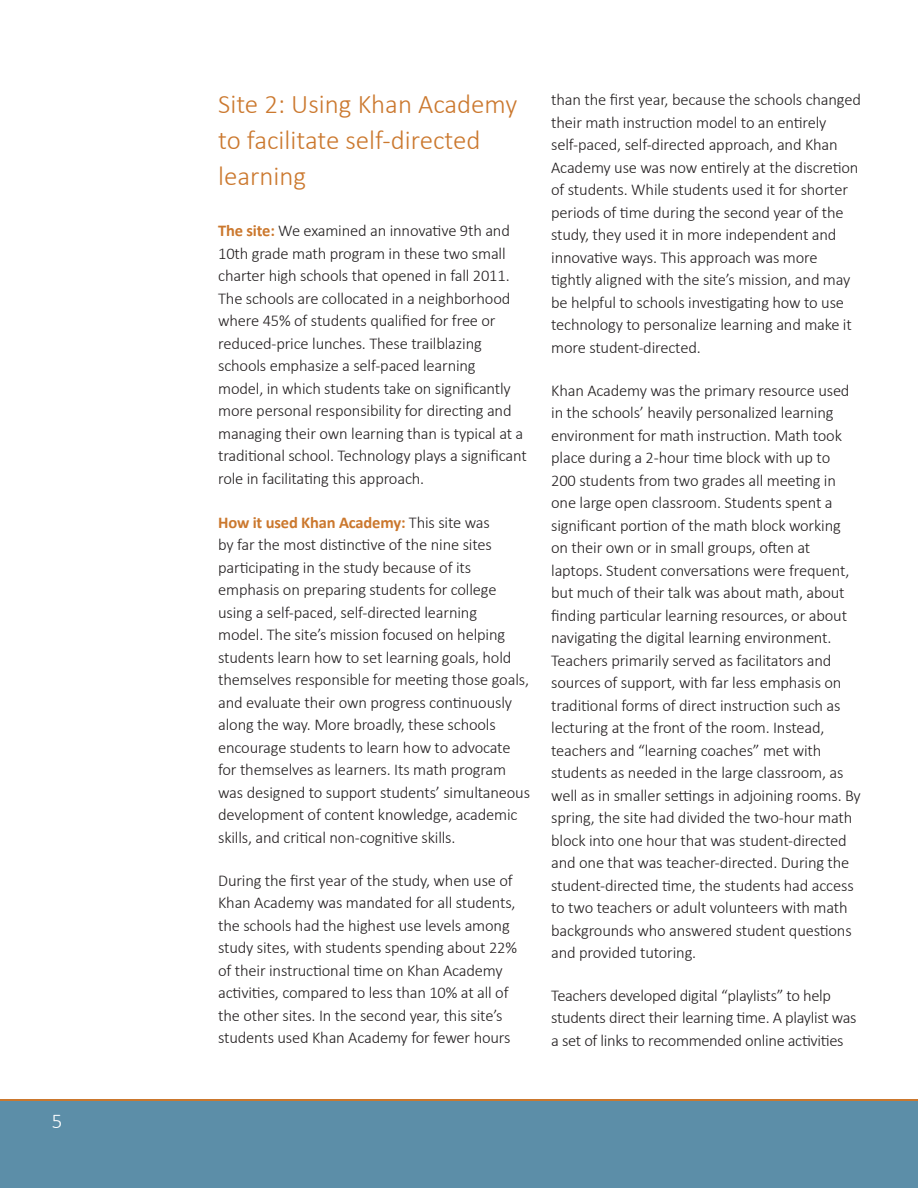
<style>
.page{position:relative;width:918px;height:1188px;background:#fff}
.page>*{position:absolute;margin:0;border:0;box-sizing:border-box;transform-origin:0 0}
.heading_1{font:300 27px/36px "Calibri";color:#cb782e}
.t1{font:300 21px "Calibri";color:#fff}
.body{font:300 16.5px/22.5px "Calibri";letter-spacing:-.01em;color:#231f20}
.s1{font-weight:700;color:#cb782e}
</style>
<div class="page">
<div style="left:0;top:1099px;width:918px;height:80px;background:#cb782e"></div>
<div style="left:0;top:1101px;width:918px;height:87px;background:#5c8ea8"></div>
<p class="t1" style="left:52px;top:1108px;width:12px">5</p>
<p class="heading_1" style="left:218px;top:85px;width:301px">Site 2: Using Khan Academy to facilitate self-directed learning</p>
<p class="body" style="left:218px;top:219px;width:310px"><span class="s1">The site:</span> We examined an innovative 9th and 10th grade math program in these two small charter high schools that opened in fall 2011.<br>The schools are collocated in a neighborhood where 45% of students qualified for free or reduced-price lunches. These trailblazing schools emphasize a self-paced learning<br>model, in which students take on significantly more personal responsibility for directing and managing their own learning than is typical at a traditional school. Technology plays a significant role in facilitating this approach.</p>
<p class="body" style="left:218px;top:510px;width:313px"><span class="s1">How it used Khan Academy:</span> This site was<br>by far the most distinctive of the nine sites participating in the study because of its emphasis on preparing students for college using a self-paced, self-directed learning<br>model. The site’s mission focused on helping students learn how to set learning goals, hold themselves responsible for meeting those goals, and evaluate their own progress continuously along the way. More broadly, these schools encourage students to learn how to advocate for themselves as learners. Its math program was designed to support students’ simultaneous development of content knowledge, academic skills, and critical non-cognitive skills.</p>
<p class="body" style="left:218px;top:868px;width:300px">During the first year of the study, when use of Khan Academy was mandated for all students, the schools had the highest use levels among study sites, with students spending about 22% of their instructional time on Khan Academy activities, compared to less than 10% at all of the other sites. In the second year, this site’s students used Khan Academy for fewer hours</p>
<p class="body" style="left:551px;top:88px;width:311px">than the first year, because the schools changed their math instruction model to an entirely self-paced, self-directed approach, and Khan Academy use was now entirely at the discretion of students. While students used it for shorter periods of time during the second year of the study, they used it in more independent and innovative ways. This approach was more tightly aligned with the site’s mission, and may be helpful to schools investigating how to use technology to personalize learning and make it more student-directed.</p>
<p class="body" style="left:551px;top:378px;width:311px">Khan Academy was the primary resource used in the schools’ heavily personalized learning environment for math instruction. Math took place during a 2-hour time block with up to<br>200 students from two grades all meeting in one large open classroom. Students spent a significant portion of the math block working on their own or in small groups, often at laptops. Student conversations were frequent, but much of their talk was about math, about finding particular learning resources, or about navigating the digital learning environment.<br>Teachers primarily served as facilitators and sources of support, with far less emphasis on traditional forms of direct instruction such as lecturing at the front of the room. Instead, teachers and “learning coaches” met with students as needed in the large classroom, as well as in smaller settings in adjoining rooms. By spring, the site had divided the two-hour math block into one hour that was student-directed and one that was teacher-directed. During the student-directed time, the students had access to two teachers or adult volunteers with math backgrounds who answered student questions and provided tutoring.</p>
<p class="body" style="left:551px;top:983px;width:307px">Teachers developed digital “playlists” to help students direct their learning time. A playlist was a set of links to recommended online activities</p>
</div>
